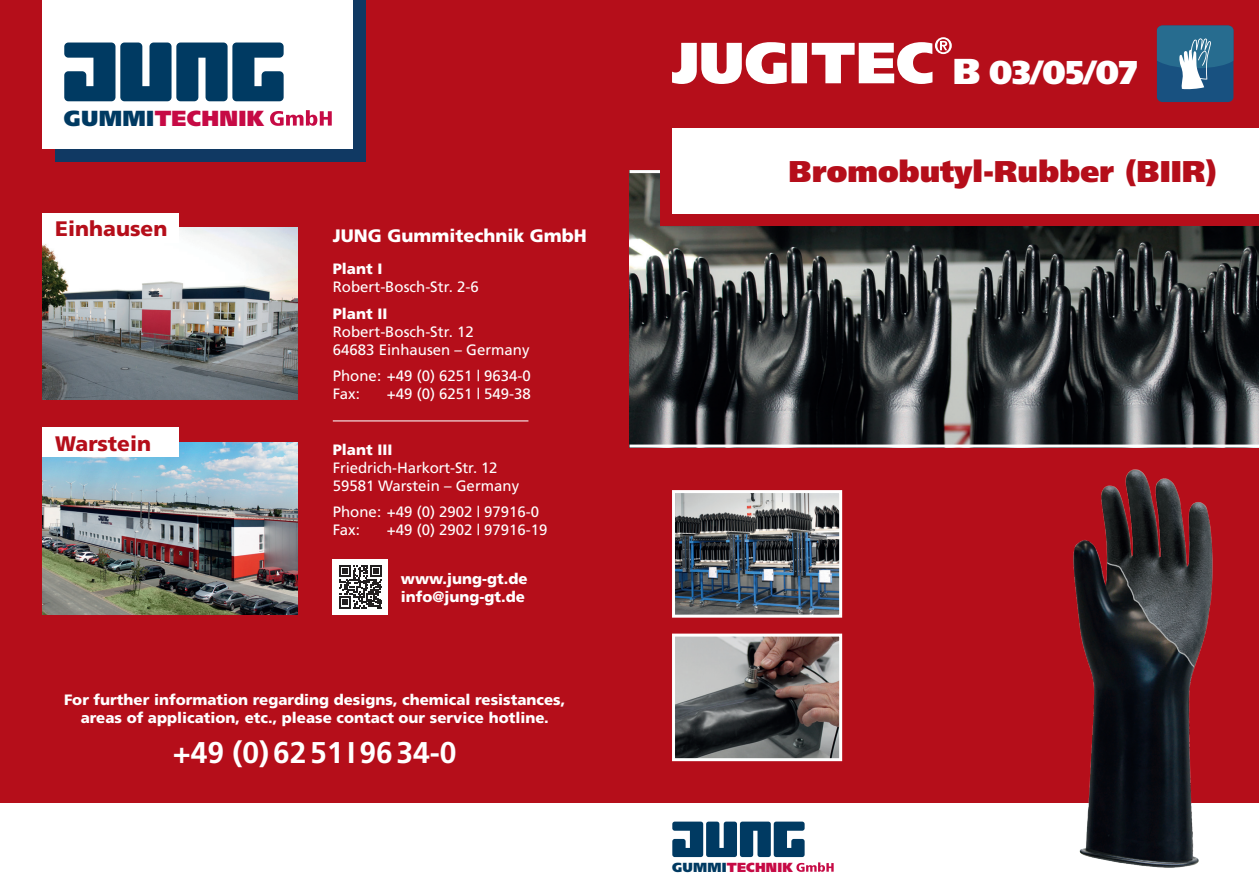
<style>
.page{position:relative;width:1259px;height:893px;background:#b50e1a}
.page>*{position:absolute;margin:0;border:0;box-sizing:border-box;transform-origin:0 0}
.t1{font:900 33px "Frutiger";color:#fff;scale:.95 1}
.t2{font:900 30px "Frutiger";color:#b50e1a}
.t3{font:700 30px "Frutiger";color:#fff}
.t4{font:900 21.75px "Frutiger";letter-spacing:.015em;color:#c60a45}
.t5{font:900 21px "Frutiger";color:#b50e1a}
.t6{font:900 18px "Frutiger";color:#fff}
.t7{font:15px "Frutiger";color:#fff}
.t8{font:900 15px/18px "Frutiger";color:#fff;text-align:center}
.t9{font:900 13.2px "Frutiger";letter-spacing:.015em;color:#c60a45}
.s1{color:#003a62}
.s2{font-size:36px}
</style>
<div class="page">
<img style="left:629px;top:173px;width:630px;height:272px">
<hr style="left:629px;top:170px;width:630px;height:3px;background:#fff">
<hr style="left:629px;top:445px;width:630px;height:3px;background:#fff">
<div style="left:0;top:804px;width:1259px;height:89px;background:#fff"></div>
<div style="left:660px;top:140px;width:599px;height:85px;background:#b50e1a"></div>
<div style="left:672px;top:129px;width:587px;height:85px;background:#fff"></div>
<img style="left:676px;top:494px;width:162px;height:120px">
<div style="left:672px;top:490px;width:170px;height:128px;border:3px solid #fff"></div>
<img style="left:676px;top:638px;width:162px;height:119px">
<div style="left:672px;top:634px;width:170px;height:127px;border:3px solid #fff"></div>
<div style="left:1157px;top:26px;width:76px;height:76px;background:#185180;border-radius:5px"></div>
<svg style="left:1157px;top:26px;width:76px;height:64px"></svg>
<img style="left:1035px;top:469px;width:181px;height:399px">
<img style="left:43px;top:227px;width:255px;height:173px">
<div style="left:43px;top:213px;width:136px;height:29px;background:#fff"></div>
<img style="left:43px;top:442px;width:255px;height:172px">
<div style="left:43px;top:427px;width:136px;height:30px;background:#fff"></div>
<hr style="left:333px;top:420px;width:195px;height:1px;background:#fff">
<div style="left:333px;top:559px;width:55px;height:55px;background:#fff"></div>
<svg style="left:339px;top:565px;width:43px;height:43px"></svg>
<svg style="left:672px;top:37px;width:280px;height:47px"></svg>
<div style="left:55px;top:0;width:311px;height:162px;background:#103963"></div>
<div style="left:43px;top:0;width:310px;height:149px;background:#fff"></div>
<svg style="left:64px;top:43px;width:220px;height:58px"></svg>
<svg style="left:270px;top:110px;width:62px;height:16px"></svg>
<svg style="left:672px;top:822px;width:161px;height:50px"></svg>
<p class="t4" style="left:64px;top:105px;width:202px"><span class="s1">GUMMI</span>TECHNIK</p>
<p class="t5" style="left:55px;top:216px;width:114px">Einhausen</p>
<p class="t5" style="left:55px;top:431px;width:97px">Warstein</p>
<p class="t6" style="left:333px;top:224px;width:256px">JUNG Gummitechnik GmbH</p>
<p class="t8" style="left:333px;top:260px;width:51px">Plant I</p>
<p class="t7" style="left:333px;top:278px;width:147px">Robert-Bosch-Str. 2-6</p>
<p class="t8" style="left:333px;top:304px;width:56px">Plant II</p>
<p class="t7" style="left:333px;top:323px;width:142px">Robert-Bosch-Str. 12</p>
<p class="t7" style="left:333px;top:341px;width:198px">64683 Einhausen – Germany</p>
<p class="t7" style="left:333px;top:367px;width:200px">Phone: +49 (0) 6251 | 9634-0</p>
<p class="t7" style="left:333px;top:385px;width:29px">Fax:</p>
<p class="t7" style="left:387px;top:385px;width:146px">+49 (0) 6251 | 549-38</p>
<p class="t8" style="left:333px;top:440px;width:61px">Plant III</p>
<p class="t7" style="left:333px;top:459px;width:166px">Friedrich-Harkort-Str. 12</p>
<p class="t7" style="left:333px;top:477px;width:188px">59581 Warstein – Germany</p>
<p class="t7" style="left:333px;top:503px;width:208px">Phone: +49 (0) 2902 | 97916-0</p>
<p class="t7" style="left:333px;top:521px;width:29px">Fax:</p>
<p class="t7" style="left:387px;top:521px;width:162px">+49 (0) 2902 | 97916-19</p>
<p class="t8" style="left:401px;top:569px;width:128px;text-align:left">www.jung-gt.de info@jung-gt.de</p>
<p class="t8" style="left:64px;top:691px;width:503px">For further information regarding designs, chemical resistances, areas of application, etc., please contact our service hotline.</p>
<p class="t3" style="left:173px;top:735px;width:285px">+49 (0)6251I9634-0</p>
<p class="t1" style="left:952px;top:52px;width:196px"><span class="s2">B</span> 03/05/07</p>
<p class="t2" style="left:788px;top:154px;width:429px">Bromobutyl-Rubber (BIIR)</p>
<p class="t9" style="left:672px;top:859px;width:123px"><span class="s1">GUMMI</span>TECHNIK</p>
</div>
